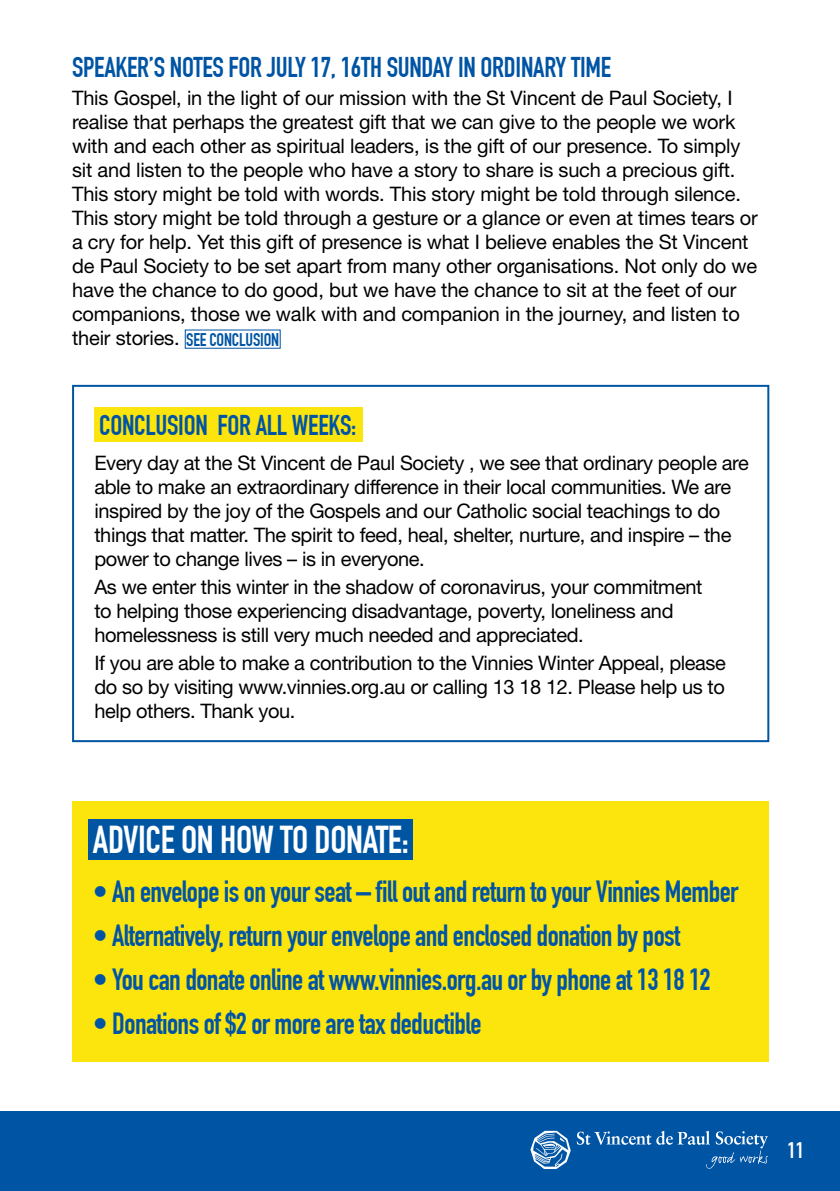
<style>
.page{position:relative;width:840px;height:1191px;background:#fff}
.page>*{position:absolute;margin:0;border:0;box-sizing:border-box;transform-origin:0 0}
.t1{font:700 38px "DIN Condensed";letter-spacing:-.01em;color:#fff}
.t2{font:700 30px "DIN Condensed";letter-spacing:-.02em;color:#0054a4}
.t3{font:700 28px "DIN Condensed";letter-spacing:-.01em;color:#0054a4}
.t4{font:700 22px "DIN Condensed";color:#fff}
.t5{font:20px/24px "Helvetica Neue LT Std";letter-spacing:-.01em;color:#000}
.s1{font-family:"DIN Condensed";font-weight:700;font-size:18px;color:#0054a4}
</style>
<div class="page">
<div style="left:0;top:1111px;width:839px;height:80px;background:#0054a4"></div>
<svg style="left:530px;top:1130px;width:40px;height:39px"></svg>
<svg style="left:576px;top:1130px;width:191px;height:38px"></svg>
<div style="left:72px;top:800px;width:695px;height:261px;background:#fce50c"></div>
<div style="left:72px;top:385px;width:696px;height:357px;border:2px solid #0055a3"></div>
<div style="left:94px;top:407px;width:269px;height:35px;background:#fce50c"></div>
<div style="left:88px;top:819px;width:324px;height:40px;background:#0055a3"></div>
<h3 class="t3" style="left:72px;top:50px;width:540px">SPEAKER’S NOTES FOR JULY 17, 16TH SUNDAY IN ORDINARY TIME</h3>
<p class="t5" style="left:72px;top:85px;width:687px">This Gospel, in the light of our mission with the St Vincent de Paul Society, I realise that perhaps the greatest gift that we can give to the people we work with and each other as spiritual leaders, is the gift of our presence. To simply sit and listen to the people who have a story to share is such a precious gift.<br>This story might be told with words. This story might be told through silence.<br>This story might be told through a gesture or a glance or even at times tears or a cry for help. Yet this gift of presence is what I believe enables the St Vincent de Paul Society to be set apart from many other organisations. Not only do we have the chance to do good, but we have the chance to sit at the feet of our companions, those we walk with and companion in the journey, and listen to their stories. <span class="s1">SEE CONCLUSION</span></p>
<h3 class="t3" style="left:99px;top:408px;width:258px">CONCLUSION FOR ALL WEEKS:</h3>
<p class="t5" style="left:94px;top:450px;width:655px">Every day at the St Vincent de Paul Society , we see that ordinary people are able to make an extraordinary difference in their local communities. We are inspired by the joy of the Gospels and our Catholic social teachings to do things that matter. The spirit to feed, heal, shelter, nurture, and inspire – the power to change lives – is in everyone.</p>
<p class="t5" style="left:94px;top:574px;width:609px">As we enter this winter in the shadow of coronavirus, your commitment to helping those experiencing disadvantage, poverty, loneliness and homelessness is still very much needed and appreciated.</p>
<p class="t5" style="left:94px;top:650px;width:632px;text-align:justify">If you are able to make a contribution to the Vinnies Winter Appeal, please do so by visiting www.vinnies.org.au or calling 13 18 12. Please help us to help others. Thank you.</p>
<h1 class="t1" style="left:93px;top:817px;width:317px">ADVICE ON HOW TO DONATE:</h1>
<h2 class="t2" style="left:93px;top:874px;width:647px">• An envelope is on your seat – fill out and return to your Vinnies Member</h2>
<h2 class="t2" style="left:93px;top:918px;width:588px">• Alternatively, return your envelope and enclosed donation by post</h2>
<h2 class="t2" style="left:93px;top:961px;width:619px">• You can donate online at www.vinnies.org.au or by phone at 13 18 12</h2>
<h2 class="t2" style="left:93px;top:1005px;width:390px">• Donations of $2 or more are tax deductible</h2>
<p class="t4" style="left:787px;top:1137px;width:18px">11</p>
</div>
